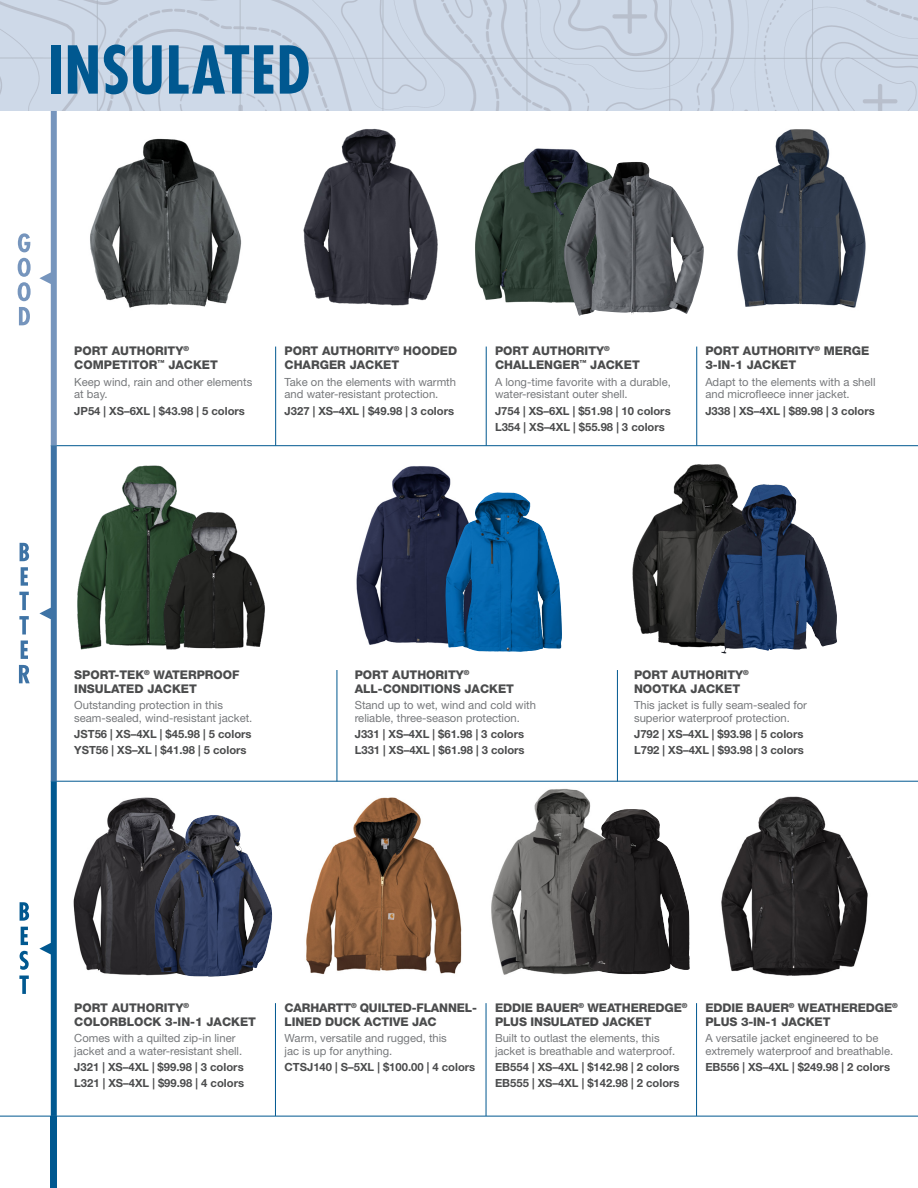
<style>
.page{position:relative;width:918px;height:1188px;background:#fff}
.page>*{position:absolute;margin:0;border:0;box-sizing:border-box;transform-origin:0 0}
.t1{font:700 condensed 64.05px "Futura Std";letter-spacing:.01em;color:#005890}
.Product_Head{font:800 12px/14.2px "Helvetica Neue LT Std";color:#4b4c4d}
.Product_Copy{font:11.25px/12.8px "Helvetica Neue LT Std";color:#76787b}
.Bold_Prod_Size_Price{font:700 11.25px "Helvetica Neue LT Std";color:#4b4c4d}
</style>
<div class="page">
<div style="left:0;top:0;width:918px;height:111px;background:#ced9e8"></div>
<hr style="left:51px;top:445px;width:867px;height:1px;background:#005890">
<hr style="left:51px;top:781px;width:867px;height:1px;background:#005890">
<svg style="left:18px;top:258px;width:13px;height:67px"></svg>
<svg style="left:18px;top:233px;width:12px;height:19px"></svg>
<svg style="left:19px;top:665px;width:11px;height:18px"></svg>
<svg style="left:21px;top:641px;width:7px;height:18px"></svg>
<svg style="left:19px;top:616px;width:10px;height:18px"></svg>
<svg style="left:19px;top:592px;width:10px;height:18px"></svg>
<svg style="left:21px;top:567px;width:7px;height:19px"></svg>
<svg style="left:20px;top:543px;width:9px;height:18px"></svg>
<svg style="left:19px;top:976px;width:10px;height:18px"></svg>
<svg style="left:20px;top:951px;width:9px;height:19px"></svg>
<svg style="left:21px;top:927px;width:7px;height:18px"></svg>
<svg style="left:20px;top:902px;width:9px;height:19px"></svg>
<svg style="left:39px;top:111px;width:18px;height:1005px"></svg>
<hr style="left:275px;top:1003px;width:1px;height:113px;background:#005890">
<hr style="left:486px;top:1003px;width:1px;height:113px;background:#005890">
<hr style="left:696px;top:1003px;width:1px;height:113px;background:#005890">
<hr style="left:337px;top:670px;width:1px;height:111px;background:#005890">
<hr style="left:617px;top:670px;width:1px;height:111px;background:#005890">
<hr style="left:275px;top:347px;width:1px;height:99px;background:#005890">
<hr style="left:486px;top:347px;width:1px;height:99px;background:#005890">
<hr style="left:696px;top:347px;width:1px;height:99px;background:#005890">
<img style="left:90px;top:138px;width:152px;height:170px">
<img style="left:303px;top:128px;width:135px;height:178px">
<img style="left:475px;top:148px;width:111px;height:155px">
<img style="left:563px;top:162px;width:141px;height:154px">
<img style="left:737px;top:129px;width:129px;height:179px">
<img style="left:77px;top:465px;width:100px;height:185px">
<img style="left:154px;top:505px;width:111px;height:145px">
<img style="left:356px;top:466px;width:95px;height:179px">
<img style="left:445px;top:494px;width:108px;height:158px">
<img style="left:632px;top:464px;width:103px;height:190px">
<img style="left:695px;top:484px;width:142px;height:169px">
<img style="left:73px;top:797px;width:103px;height:179px">
<img style="left:154px;top:815px;width:119px;height:162px">
<img style="left:306px;top:797px;width:156px;height:178px">
<img style="left:491px;top:788px;width:100px;height:187px">
<img style="left:569px;top:809px;width:121px;height:166px">
<img style="left:721px;top:796px;width:147px;height:180px">
<hr style="left:0;top:1116px;width:918px;height:1px;background:#005890">
<div style="left:51px;top:1116px;width:6px;height:72px;background:#005890"></div>
<p class="t1" style="left:47px;top:30px;width:264px">INSULATED</p>
<p class="Product_Head" style="left:74px;top:344px;width:145px">PORT AUTHORITY<sup>®<br></sup>COMPETITOR<sup>™</sup> JACKET</p>
<p class="Product_Copy" style="left:74px;top:375px;width:180px">Keep wind, rain and other elements at bay.</p>
<p class="Bold_Prod_Size_Price" style="left:74px;top:404px;width:172px">JP54 | XS–6XL | $43.98 | 5 colors</p>
<p class="Product_Head" style="left:285px;top:344px;width:174px">PORT AUTHORITY<sup>®</sup> HOODED<br>CHARGER JACKET</p>
<p class="Product_Copy" style="left:285px;top:375px;width:173px">Take on the elements with warmth and water-resistant protection.</p>
<p class="Bold_Prod_Size_Price" style="left:285px;top:404px;width:171px">J327 | XS–4XL | $49.98 | 3 colors</p>
<p class="Product_Head" style="left:495px;top:344px;width:146px">PORT AUTHORITY<sup>®<br></sup>CHALLENGER<sup>™</sup> JACKET</p>
<p class="Product_Copy" style="left:495px;top:375px;width:177px">A long-time favorite with a durable, water-resistant outer shell.</p>
<p class="Bold_Prod_Size_Price" style="left:495px;top:404px;width:177px">J754 | XS–6XL | $51.98 | 10 colors</p>
<p class="Bold_Prod_Size_Price" style="left:495px;top:420px;width:171px">L354 | XS–4XL | $55.98 | 3 colors</p>
<p class="Product_Head" style="left:705px;top:344px;width:166px">PORT AUTHORITY<sup>®</sup> MERGE<br>3-IN-1 JACKET</p>
<p class="Product_Copy" style="left:705px;top:375px;width:172px">Adapt to the elements with a shell and microfleece inner jacket.</p>
<p class="Bold_Prod_Size_Price" style="left:705px;top:404px;width:171px">J338 | XS–4XL | $89.98 | 3 colors</p>
<p class="Product_Head" style="left:74px;top:667px;width:167px">SPORT-TEK<sup>®</sup> WATERPROOF<br>INSULATED JACKET</p>
<p class="Product_Copy" style="left:74px;top:699px;width:180px">Outstanding protection in this seam-sealed, wind-resistant jacket.</p>
<p class="Bold_Prod_Size_Price" style="left:74px;top:727px;width:179px">JST56 | XS–4XL | $45.98 | 5 colors</p>
<p class="Bold_Prod_Size_Price" style="left:74px;top:743px;width:174px">YST56 | XS–XL | $41.98 | 5 colors</p>
<p class="Product_Head" style="left:355px;top:667px;width:161px">PORT AUTHORITY<sup>®<br></sup>ALL-CONDITIONS JACKET</p>
<p class="Product_Copy" style="left:355px;top:699px;width:183px">Stand up to wet, wind and cold with reliable, three-season protection.</p>
<p class="Bold_Prod_Size_Price" style="left:355px;top:727px;width:171px">J331 | XS–4XL | $61.98 | 3 colors</p>
<p class="Bold_Prod_Size_Price" style="left:355px;top:743px;width:171px">L331 | XS–4XL | $61.98 | 3 colors</p>
<p class="Product_Head" style="left:634px;top:667px;width:116px">PORT AUTHORITY<sup>®<br></sup>NOOTKA JACKET</p>
<p class="Product_Copy" style="left:634px;top:699px;width:174px">This jacket is fully seam-sealed for superior waterproof protection.</p>
<p class="Bold_Prod_Size_Price" style="left:634px;top:727px;width:171px">J792 | XS–4XL | $93.98 | 5 colors</p>
<p class="Bold_Prod_Size_Price" style="left:634px;top:743px;width:171px">L792 | XS–4XL | $93.98 | 3 colors</p>
<p class="Product_Head" style="left:74px;top:1000px;width:183px">PORT AUTHORITY<sup>®<br></sup>COLORBLOCK 3-IN-1 JACKET</p>
<p class="Product_Copy" style="left:74px;top:1032px;width:169px">Comes with a quilted zip-in liner jacket and a water-resistant shell.</p>
<p class="Bold_Prod_Size_Price" style="left:74px;top:1060px;width:171px">J321 | XS–4XL | $99.98 | 3 colors</p>
<p class="Bold_Prod_Size_Price" style="left:74px;top:1076px;width:171px">L321 | XS–4XL | $99.98 | 4 colors</p>
<p class="Product_Head" style="left:285px;top:1000px;width:194px">CARHARTT<sup>®</sup> QUILTED-FLANNEL-<br>LINED DUCK ACTIVE JAC</p>
<p class="Product_Copy" style="left:285px;top:1032px;width:164px">Warm, versatile and rugged, this jac is up for anything.</p>
<p class="Bold_Prod_Size_Price" style="left:285px;top:1060px;width:192px">CTSJ140 | S–5XL | $100.00 | 4 colors</p>
<p class="Product_Head" style="left:495px;top:1000px;width:194px">EDDIE BAUER<sup>®</sup> WEATHEREDGE<sup>®<br></sup>PLUS INSULATED JACKET</p>
<p class="Product_Copy" style="left:495px;top:1032px;width:182px">Built to outlast the elements, this jacket is breathable and waterproof.</p>
<p class="Bold_Prod_Size_Price" style="left:495px;top:1060px;width:186px">EB554 | XS–4XL | $142.98 | 2 colors</p>
<p class="Bold_Prod_Size_Price" style="left:495px;top:1076px;width:186px">EB555 | XS–4XL | $142.98 | 2 colors</p>
<p class="Product_Head" style="left:705px;top:1000px;width:194px">EDDIE BAUER<sup>®</sup> WEATHEREDGE<sup>®<br></sup>PLUS 3-IN-1 JACKET</p>
<p class="Product_Copy" style="left:705px;top:1032px;width:189px">A versatile jacket engineered to be extremely waterproof and breathable.</p>
<p class="Bold_Prod_Size_Price" style="left:705px;top:1060px;width:186px">EB556 | XS–4XL | $249.98 | 2 colors</p>
</div>
